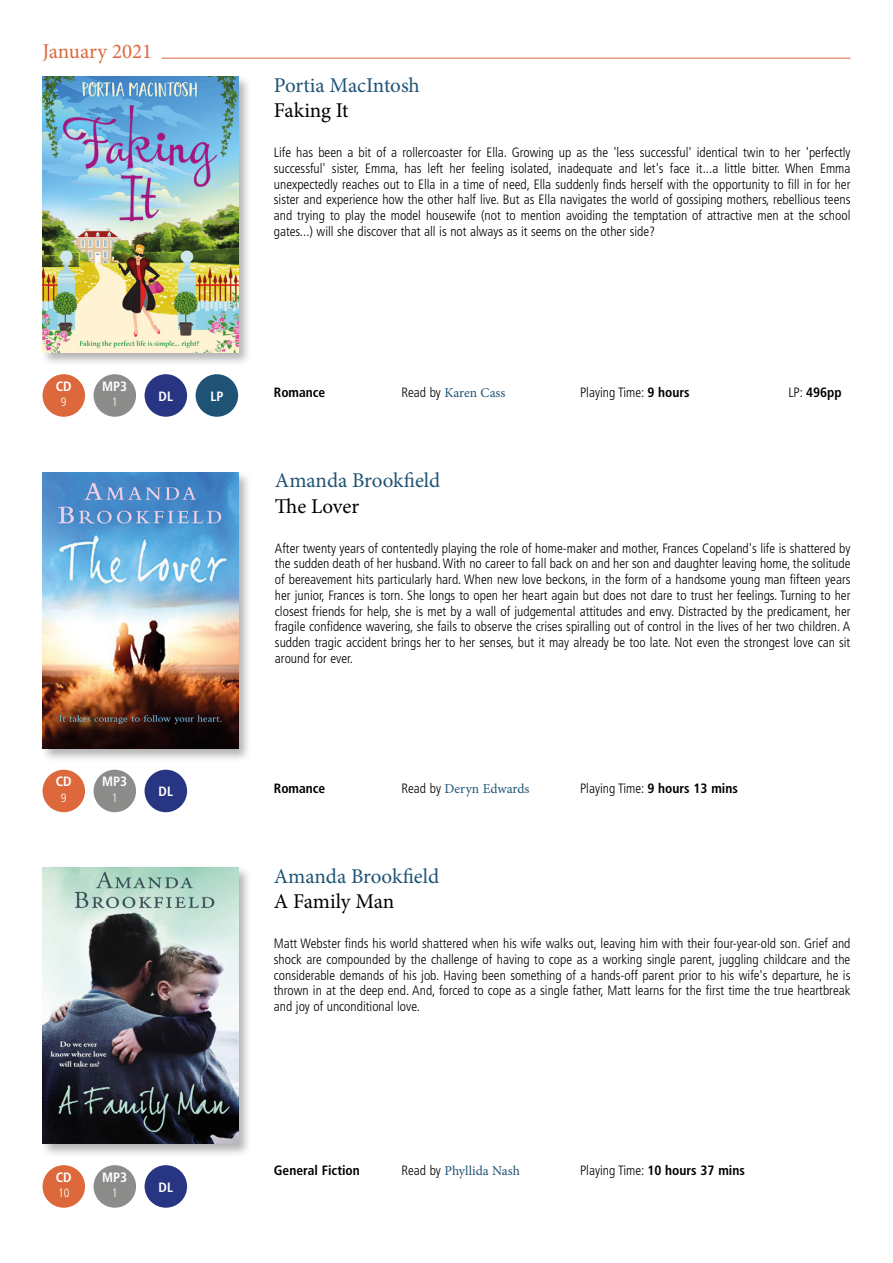
<style>
.page{position:relative;width:893px;height:1263px;background:#fff}
.page>*{position:absolute;margin:0;border:0;box-sizing:border-box;transform-origin:0 0}
.t1{font:21px "Minion Pro";letter-spacing:-.005em;color:#1f5375}
.t2{font:21px "Minion Pro";letter-spacing:-.01em;color:#000}
.t3{font:21px "Minion Pro";color:#dd683c}
.t4{font:300 condensed 13.5px/15.8px "Frutiger LT";color:#000;text-align:justify}
.t5{font:700 condensed 13.5px "Frutiger LT";color:#000}
.t6{font:13.5px "Minion Pro";letter-spacing:-.005em;color:#1f5375}
.t7{font:700 condensed 13.5px "Frutiger LT";color:#fff}
.t8{font:300 condensed 12px "Frutiger LT";color:#fff}
.s1{font-family:"Frutiger LT";font-weight:300;font-stretch:condensed;color:#000}
.s2{font-weight:700}
.s3{font-weight:300}
</style>
<div class="page">
<div style="left:196px;top:374px;width:42px;height:43px;background:#1f5375;border-radius:50%"></div>
<hr style="left:162px;top:58px;width:688px;height:1px;background:#dd683c">
<div style="left:40px;top:74px;width:212px;height:293px;background:#000;opacity:.3"></div>
<img style="left:43px;top:77px;width:195px;height:276px">
<div style="left:43px;top:374px;width:42px;height:43px;background:#dd683c;border-radius:50%"></div>
<div style="left:94px;top:374px;width:42px;height:43px;background:#8c8c8b;border-radius:50%"></div>
<div style="left:145px;top:374px;width:42px;height:43px;background:#283583;border-radius:50%"></div>
<div style="left:40px;top:470px;width:212px;height:292px;background:#000;opacity:.3"></div>
<img style="left:43px;top:472px;width:195px;height:276px">
<div style="left:43px;top:770px;width:42px;height:42px;background:#dd683c;border-radius:50%"></div>
<div style="left:94px;top:770px;width:42px;height:42px;background:#8c8c8b;border-radius:50%"></div>
<div style="left:145px;top:770px;width:42px;height:42px;background:#283583;border-radius:50%"></div>
<div style="left:40px;top:865px;width:212px;height:293px;background:#000;opacity:.3"></div>
<img style="left:43px;top:867px;width:195px;height:277px">
<div style="left:43px;top:1165px;width:42px;height:43px;background:#dd683c;border-radius:50%"></div>
<div style="left:94px;top:1165px;width:42px;height:43px;background:#8c8c8b;border-radius:50%"></div>
<div style="left:145px;top:1165px;width:42px;height:43px;background:#283583;border-radius:50%"></div>
<h1 class="t3" style="left:43px;top:37px;width:111px">January 2021</h1>
<h1 class="t1" style="left:274px;top:71px;width:147px">Portia MacIntosh</h1>
<h1 class="t2" style="left:274px;top:96px;width:76px">Faking It</h1>
<p class="t4" style="left:274px;top:145px;width:578px">Life has been a bit of a rollercoaster for Ella. Growing up as the 'less successful' identical twin to her 'perfectly successful' sister, Emma, has left her feeling isolated, inadequate and let's face it...a little bitter. When Emma unexpectedly reaches out to Ella in a time of need, Ella suddenly finds herself with the opportunity to fill in for her sister and experience how the other half live. But as Ella navigates the world of gossiping mothers, rebellious teens and trying to play the model housewife (not to mention avoiding the temptation of attractive men at the school gates...) will she discover that all is not always as it seems on the other side?</p>
<p class="t7" style="left:56px;top:378px;width:18px">CD</p>
<p class="t8" style="left:61px;top:395px;width:7px">9</p>
<p class="t7" style="left:102px;top:378px;width:27px">MP3</p>
<p class="t8" style="left:112px;top:395px;width:7px">1</p>
<p class="t7" style="left:159px;top:388px;width:16px">DL</p>
<p class="t7" style="left:210px;top:388px;width:15px">LP</p>
<p class="t7" style="left:56px;top:773px;width:18px">CD</p>
<p class="t8" style="left:61px;top:791px;width:7px">9</p>
<p class="t7" style="left:102px;top:773px;width:27px">MP3</p>
<p class="t8" style="left:112px;top:791px;width:7px">1</p>
<p class="t7" style="left:159px;top:783px;width:16px">DL</p>
<p class="t5" style="left:274px;top:384px;width:53px">Romance</p>
<p class="t6" style="left:401px;top:384px;width:106px"><span class="s1">Read by</span> Karen Cass</p>
<p class="t4" style="left:580px;top:385px;width:111px">Playing Time: <span class="s2">9 hours</span></p>
<p class="t5" style="left:788px;top:384px;width:55px"><span class="s3">LP:</span> 496pp</p>
<h1 class="t1" style="left:275px;top:466px;width:167px">Amanda Brookfield</h1>
<h1 class="t2" style="left:275px;top:492px;width:86px">The Lover</h1>
<p class="t4" style="left:275px;top:540px;width:577px">After twenty years of contentedly playing the role of home-maker and mother, Frances Copeland's life is shattered by the sudden death of her husband. With no career to fall back on and her son and daughter leaving home, the solitude of bereavement hits particularly hard. When new love beckons, in the form of a handsome young man fifteen years her junior, Frances is torn. She longs to open her heart again but does not dare to trust her feelings. Turning to her closest friends for help, she is met by a wall of judgemental attitudes and envy. Distracted by the predicament, her fragile confidence wavering, she fails to observe the crises spiralling out of control in the lives of her two children. A sudden tragic accident brings her to her senses, but it may already be too late. Not even the strongest love can sit around for ever.</p>
<p class="t5" style="left:274px;top:780px;width:53px">Romance</p>
<p class="t6" style="left:401px;top:779px;width:129px"><span class="s1">Read by</span> Deryn Edwards</p>
<p class="t4" style="left:580px;top:780px;width:159px">Playing Time: <span class="s2">9 hours 13 mins</span></p>
<h1 class="t1" style="left:274px;top:862px;width:167px">Amanda Brookfield</h1>
<h1 class="t2" style="left:274px;top:887px;width:122px">A Family Man</h1>
<p class="t4" style="left:274px;top:936px;width:578px">Matt Webster finds his world shattered when his wife walks out, leaving him with their four-year-old son. Grief and shock are compounded by the challenge of having to cope as a working single parent, juggling childcare and the considerable demands of his job. Having been something of a hands-off parent prior to his wife's departure, he is thrown in at the deep end. And, forced to cope as a single father, Matt learns for the first time the true heartbreak and joy of unconditional love.</p>
<p class="t7" style="left:56px;top:1169px;width:18px">CD</p>
<p class="t8" style="left:58px;top:1186px;width:13px">10</p>
<p class="t7" style="left:102px;top:1169px;width:27px">MP3</p>
<p class="t8" style="left:112px;top:1186px;width:7px">1</p>
<p class="t7" style="left:159px;top:1179px;width:16px">DL</p>
<p class="t5" style="left:274px;top:1162px;width:88px">General Fiction</p>
<p class="t6" style="left:401px;top:1162px;width:120px"><span class="s1">Read by</span> Phyllida Nash</p>
<p class="t5" style="left:580px;top:1162px;width:166px"><span class="s3">Playing Time:</span> 10 hours 37 mins</p>
</div>
